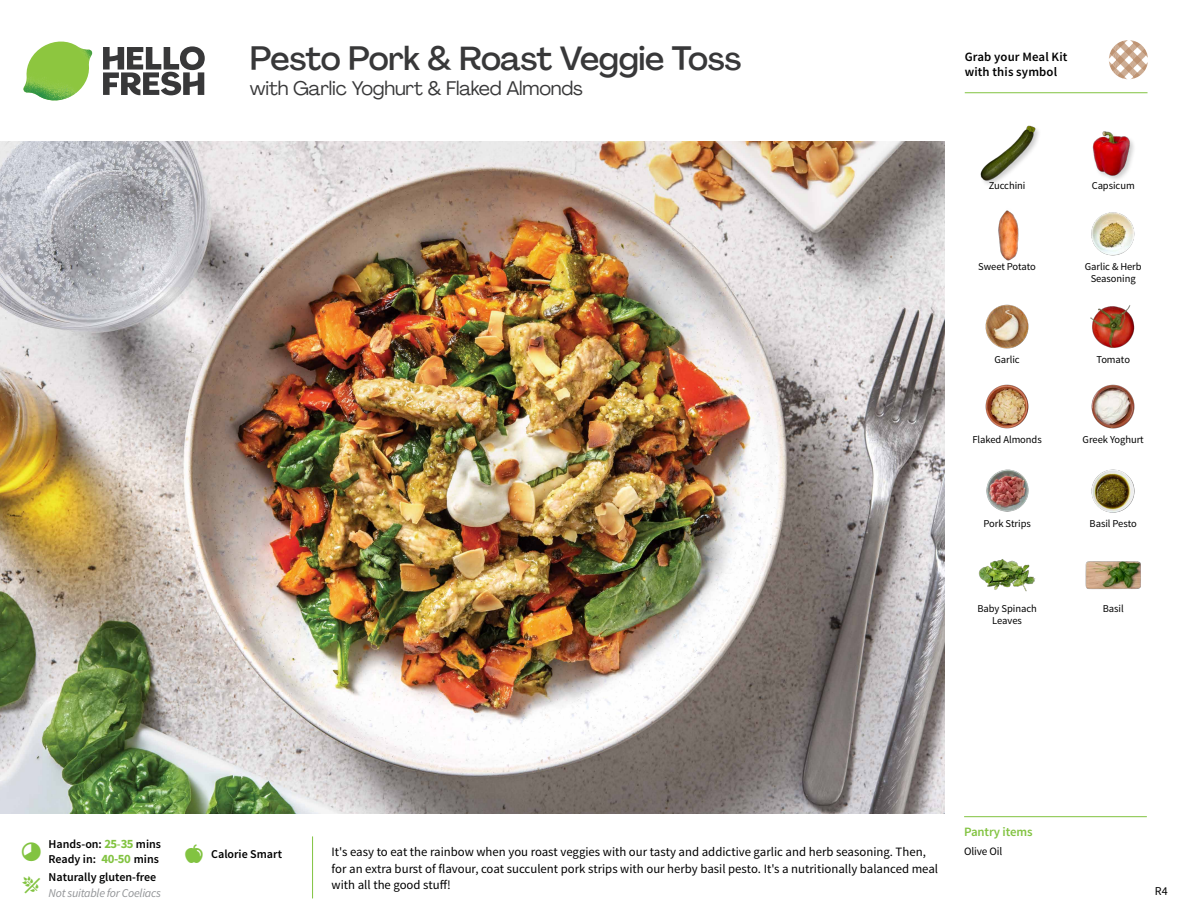
<style>
.page{position:relative;width:1188px;height:918px;background:#fff}
.page>*{position:absolute;margin:0;border:0;box-sizing:border-box;transform-origin:0 0}
.t1{font:500 33px "Agrandir";letter-spacing:-.015em;color:#383839}
.t2{font:19.5px "Agrandir";letter-spacing:-.01em;color:#383839}
.t3{font:12.75px/16.5px "Source Sans Pro";color:#000}
.t4{font:600 12.75px/15px "Source Sans Pro";letter-spacing:.01em;color:#000}
.t5{font:600 12.75px "Source Sans Pro";letter-spacing:-.01em;color:#82c341}
.t6{font:600 12px/15px "Source Sans Pro";color:#000}
.t7{font:italic 12px "Source Sans Pro";letter-spacing:-.02em;color:#939598}
.t8{font:12px "Source Sans Pro";color:#000}
.t9{font:11.25px "Source Sans Pro";letter-spacing:-.01em;color:#000}
.t10{font:10.5px/12px "Source Sans Pro";letter-spacing:-.005em;color:#000;text-align:center}
.s1{font-weight:700;font-size:12.75px;color:#82c341}
.s2{color:#82c341}
</style>
<div class="page">
<svg style="left:103px;top:46px;width:102px;height:49px"></svg>
<img style="left:23px;top:42px;width:69px;height:59px">
<img style="left:0;top:142px;width:945px;height:672px">
<img style="left:1090px;top:305px;width:45px;height:43px">
<img style="left:1091px;top:384px;width:44px;height:45px">
<img style="left:985px;top:384px;width:44px;height:45px">
<img style="left:986px;top:469px;width:43px;height:43px">
<img style="left:985px;top:304px;width:44px;height:45px">
<img style="left:998px;top:210px;width:21px;height:51px">
<img style="left:1091px;top:212px;width:44px;height:44px">
<div style="left:979px;top:125px;width:64px;height:62px;background:#000;opacity:.2"></div>
<img style="left:979px;top:125px;width:57px;height:56px">
<img style="left:1092px;top:131px;width:42px;height:49px">
<img style="left:1091px;top:469px;width:44px;height:44px">
<img style="left:978px;top:559px;width:58px;height:33px">
<img style="left:1085px;top:561px;width:56px;height:29px">
<hr style="left:965px;top:92px;width:183px;height:1px;background:#82c341">
<svg style="left:1091px;top:40px;width:57px;height:54px"></svg>
<hr style="left:964px;top:816px;width:183px;height:1px;background:#82c341">
<h1 class="t1" style="left:250px;top:38px;width:493px">Pesto Pork &amp; Roast Veggie Toss</h1>
<h2 class="t2" style="left:250px;top:76px;width:334px">with Garlic Yoghurt &amp; Flaked Almonds</h2>
<p class="t4" style="left:965px;top:50px;width:104px">Grab your Meal Kit with this symbol</p>
<p class="t10" style="left:989px;top:180px;width:38px">Zucchini</p>
<p class="t10" style="left:1092px;top:180px;width:45px">Capsicum</p>
<p class="t10" style="left:978px;top:261px;width:59px">Sweet Potato</p>
<p class="t10" style="left:1085px;top:261px;width:58px">Garlic &amp; Herb<br>Seasoning</p>
<p class="t10" style="left:994px;top:354px;width:27px">Garlic</p>
<p class="t10" style="left:1096px;top:354px;width:35px">Tomato</p>
<p class="t10" style="left:972px;top:434px;width:71px">Flaked Almonds</p>
<p class="t10" style="left:1083px;top:434px;width:63px">Greek Yoghurt</p>
<p class="t10" style="left:983px;top:518px;width:49px">Pork Strips</p>
<p class="t10" style="left:1090px;top:518px;width:49px">Basil Pesto</p>
<p class="t10" style="left:977px;top:602px;width:61px">Baby Spinach</p>
<p class="t10" style="left:1103px;top:602px;width:22px">Basil</p>
<p class="t10" style="left:992px;top:614px;width:31px">Leaves</p>
<p class="t6" style="left:48px;top:837px;width:114px">Hands-on: <span class="s1">25</span><span class="s2">-</span><span class="s1">35</span> mins<br>Ready in: <span class="s1">40-50</span> mins</p>
<p class="t6" style="left:49px;top:870px;width:109px">Naturally gluten-free</p>
<p class="t7" style="left:49px;top:886px;width:114px">Not suitable for Coeliacs</p>
<p class="t6" style="left:211px;top:847px;width:72px">Calorie Smart</p>
<p class="t3" style="left:332px;top:844px;width:608px">It's easy to eat the rainbow when you roast veggies with our tasty and addictive garlic and herb seasoning. Then, for an extra burst of flavour, coat succulent pork strips with our herby basil pesto. It's a nutritionally balanced meal with all the good stuff!</p>
<p class="t5" style="left:964px;top:824px;width:70px">Pantry items</p>
<p class="t9" style="left:964px;top:844px;width:40px">Olive Oil</p>
<p class="t8" style="left:1155px;top:884px;width:14px">R4</p>
</div>
